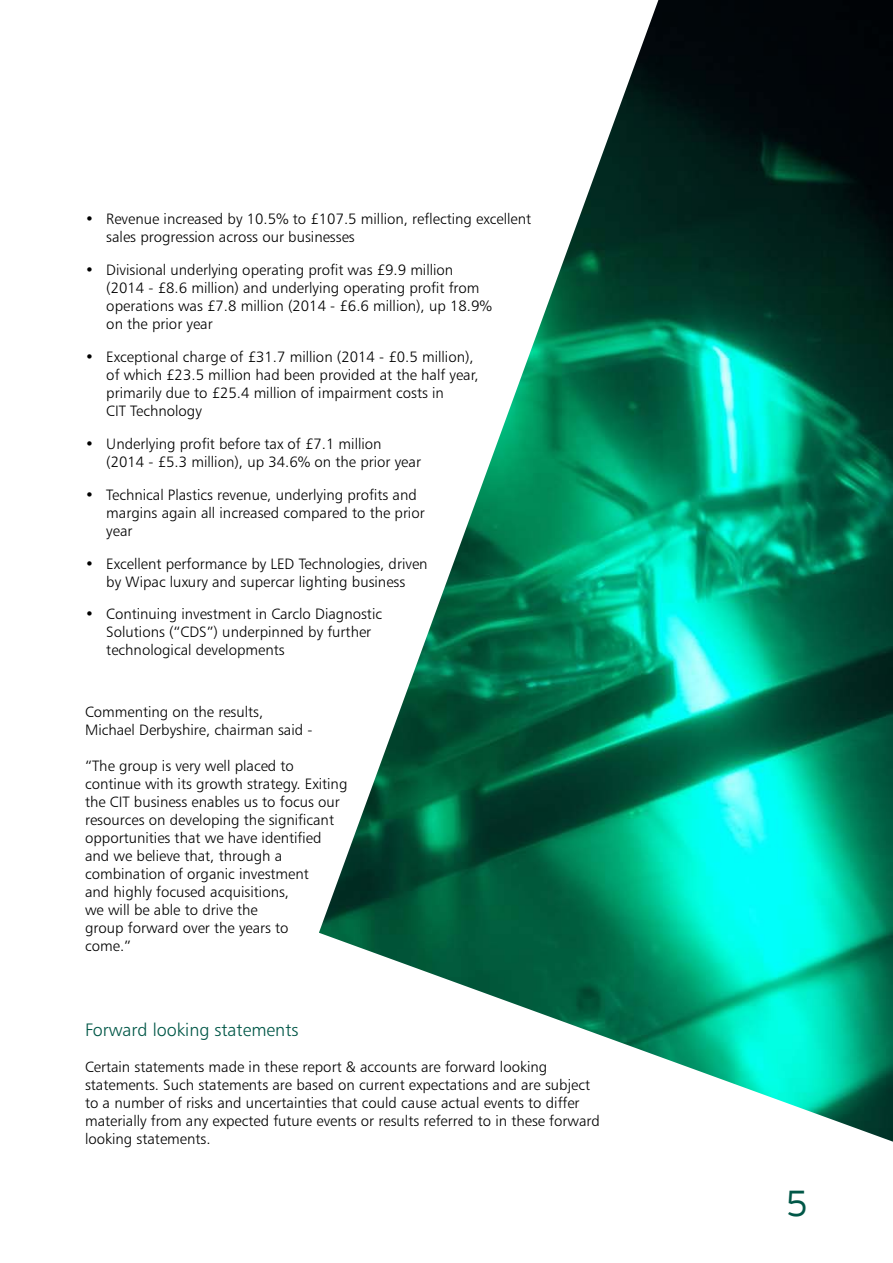
<style>
.page{position:relative;width:893px;height:1263px;background:#fff}
.page>*{position:absolute;margin:0;border:0;box-sizing:border-box;transform-origin:0 0}
.t1{font:300 36px "Interstate";color:#005747}
.t2{font:18px "Humanist 777 BT Light B";color:#005747}
.t3{font:15px/18px "Humanist 777 BT Light B";color:#000}
</style>
<div class="page">
<img style="left:319px;top:0;width:574px;height:1142px">
<p class="t3" style="left:106px;top:210px;width:426px;text-indent:-21px">• Revenue increased by 10.5% to £107.5 million, reflecting excellent sales progression across our businesses</p>
<p class="t3" style="left:106px;top:260px;width:387px;text-indent:-21px">• Divisional underlying operating profit was £9.9 million (2014 - £8.6 million) and underlying operating profit from operations was £7.8 million (2014 - £6.6 million), up 18.9% on the prior year</p>
<p class="t3" style="left:106px;top:347px;width:374px;text-indent:-21px">• Exceptional charge of £31.7 million (2014 - £0.5 million), of which £23.5 million had been provided at the half year, primarily due to £25.4 million of impairment costs in<br>CIT Technology</p>
<p class="t3" style="left:106px;top:434px;width:316px;text-indent:-21px">• Underlying profit before tax of £7.1 million (2014 - £5.3 million), up 34.6% on the prior year</p>
<p class="t3" style="left:106px;top:485px;width:320px;text-indent:-21px">• Technical Plastics revenue, underlying profits and margins again all increased compared to the prior year</p>
<p class="t3" style="left:85px;top:554px;width:344px;text-align:center">• Excellent performance by LED Technologies, driven by Wipac luxury and supercar lighting business</p>
<p class="t3" style="left:106px;top:605px;width:277px;text-indent:-21px">• Continuing investment in Carclo Diagnostic<br>Solutions (“CDS”) underpinned by further technological developments</p>
<p class="t3" style="left:85px;top:703px;width:229px">Commenting on the results,<br>Michael Derbyshire, chairman said -</p>
<p class="t3" style="left:85px;top:757px;width:264px">“The group is very well placed to continue with its growth strategy. Exiting the CIT business enables us to focus our resources on developing the significant opportunities that we have identified and we believe that, through a combination of organic investment<br>and highly focused acquisitions,<br>we will be able to drive the<br>group forward over the years to<br>come.”</p>
<p class="t2" style="left:85px;top:1019px;width:215px">Forward looking statements</p>
<p class="t3" style="left:85px;top:1058px;width:516px">Certain statements made in these report &amp; accounts are forward looking statements. Such statements are based on current expectations and are subject to a number of risks and uncertainties that could cause actual events to differ materially from any expected future events or results referred to in these forward looking statements.</p>
<h1 class="t1" style="left:786px;top:1183px;width:23px">5</h1>
</div>
